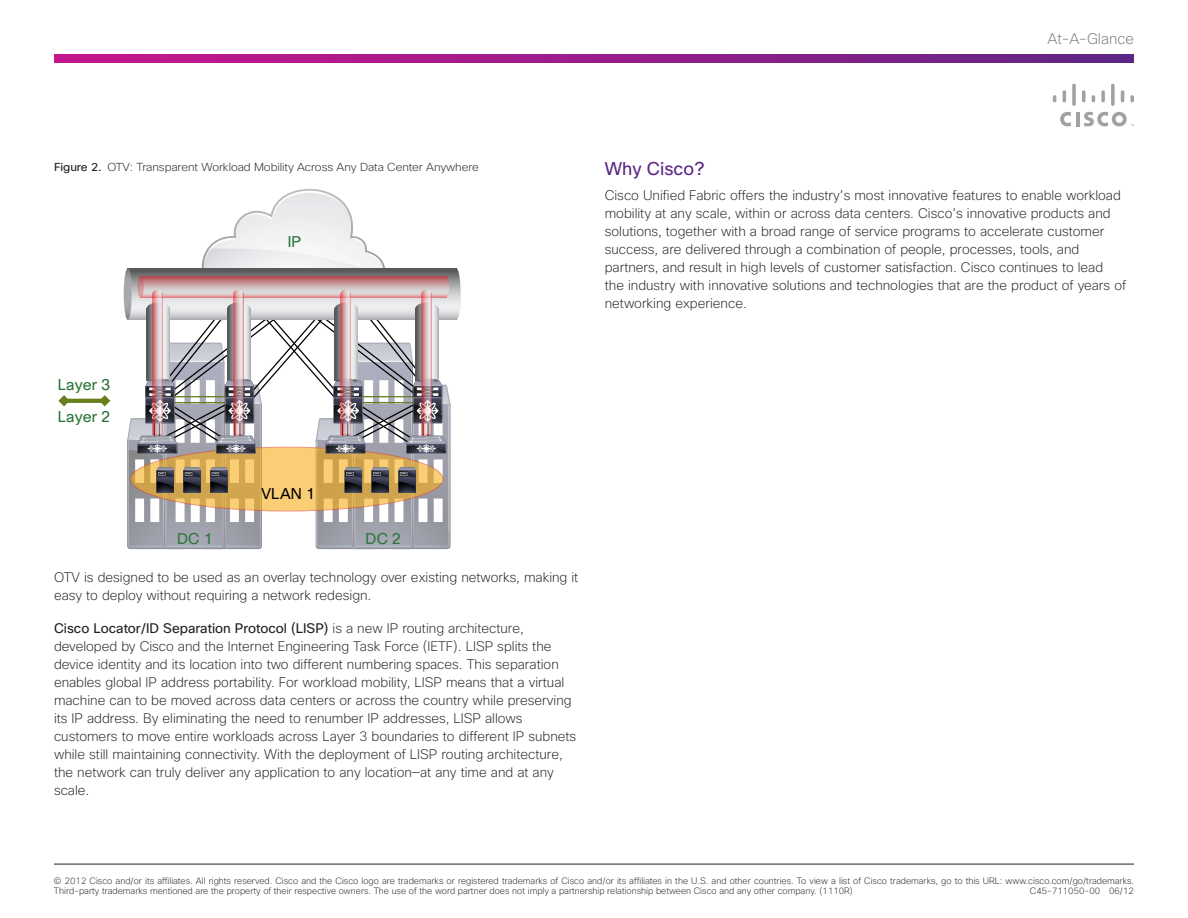
<style>
.page{position:relative;width:1188px;height:918px;background:#fff}
.page>*{position:absolute;margin:0;border:0;box-sizing:border-box;transform-origin:0 0}
.Subhead_1{font:18px "Cisco Sans";color:#5c2685}
.t1{font:15.3px/32px "Cisco";color:#2d763a}
.t2{font:15.3px "Cisco";color:#000}
.Diagram_title{font:200 15px "Cisco Sans";color:#76787b}
.Body_1{font:200 13.5px/18px "Cisco Sans";color:#231f20}
.Body_1-2{font:200 11.25px "Cisco Sans";letter-spacing:-.01em;color:#231f20;scale:1.05 1}
.t3{font:200 9px/9.8px "Cisco Sans";color:#231f20}
.s1{font-weight:400}
</style>
<div class="page">
<hr style="left:54px;top:864px;width:1080px;height:1px;background:#231f20">
<svg style="left:54px;top:54px;width:1080px;height:8px;background:#961d88"></svg>
<hr style="left:1076px;top:112px;width:3px;height:14px;background:#a0a1a5">
<svg style="left:1060px;top:112px;width:11px;height:14px"></svg>
<svg style="left:1053px;top:95px;width:3px;height:7px"></svg>
<svg style="left:1063px;top:90px;width:3px;height:12px"></svg>
<svg style="left:1072px;top:84px;width:4px;height:22px"></svg>
<svg style="left:1082px;top:90px;width:3px;height:12px"></svg>
<svg style="left:1092px;top:95px;width:3px;height:7px"></svg>
<svg style="left:1101px;top:90px;width:4px;height:12px"></svg>
<svg style="left:1111px;top:84px;width:4px;height:22px"></svg>
<svg style="left:1121px;top:90px;width:3px;height:12px"></svg>
<svg style="left:1130px;top:95px;width:4px;height:7px"></svg>
<svg style="left:1084px;top:112px;width:50px;height:14px"></svg>
<img style="left:318px;top:533px;width:131px;height:14px">
<img style="left:318px;top:522px;width:131px;height:11px">
<img style="left:449px;top:533px;width:1px;height:14px">
<img style="left:317px;top:522px;width:1px;height:25px">
<img style="left:413px;top:522px;width:1px;height:25px">
<hr style="left:412px;top:404px;width:1px;height:143px;background:#2f2d3f">
<img style="left:411px;top:522px;width:1px;height:25px">
<img style="left:352px;top:522px;width:1px;height:25px">
<hr style="left:353px;top:440px;width:1px;height:107px;background:#2f2d3f">
<img style="left:354px;top:522px;width:1px;height:25px">
<img style="left:224px;top:533px;width:1px;height:14px">
<img style="left:129px;top:522px;width:131px;height:11px">
<img style="left:260px;top:533px;width:1px;height:14px">
<img style="left:128px;top:522px;width:1px;height:25px">
<hr style="left:223px;top:404px;width:1px;height:143px;background:#2f2d3f">
<img style="left:164px;top:522px;width:1px;height:25px">
<hr style="left:165px;top:440px;width:1px;height:107px;background:#2f2d3f">
<img style="left:166px;top:522px;width:1px;height:25px">
<img style="left:222px;top:215px;width:149px;height:51px">
<img style="left:350px;top:238px;width:15px;height:13px">
<img style="left:204px;top:238px;width:33px;height:28px">
<img style="left:365px;top:252px;width:19px;height:14px">
<img style="left:235px;top:191px;width:116px;height:43px">
<img style="left:204px;top:266px;width:180px;height:2px">
<svg style="left:70px;top:399px;width:29px;height:4px"></svg>
<svg style="left:58px;top:395px;width:12px;height:11px"></svg>
<svg style="left:99px;top:395px;width:11px;height:11px"></svg>
<svg style="left:124px;top:268px;width:337px;height:254px"></svg>
<p class="Diagram_title" style="left:1048px;top:29px;width:88px">At-A-Glance</p>
<p class="Body_1-2" style="left:54px;top:160px;width:406px"><span class="s1">Figure 2.</span> OTV: Transparent Workload Mobility Across Any Data Center Anywhere</p>
<p class="t1" style="left:288px;top:226px;width:15px">IP</p>
<p class="Subhead_1" style="left:605px;top:157px;width:101px">Why Cisco?</p>
<p class="Body_1" style="left:605px;top:186px;width:523px">Cisco Unified Fabric offers the industry’s most innovative features to enable workload mobility at any scale, within or across data centers. Cisco’s innovative products and solutions, together with a broad range of service programs to accelerate customer success, are delivered through a combination of people, processes, tools, and partners, and result in high levels of customer satisfaction. Cisco continues to lead<br>the industry with innovative solutions and technologies that are the product of years of networking experience.</p>
<p class="t1" style="left:58px;top:368px;width:54px">Layer 3<br>Layer 2</p>
<p class="t1" style="left:177px;top:522px;width:37px">DC 1</p>
<p class="t2" style="left:261px;top:485px;width:55px">VLAN 1</p>
<p class="t1" style="left:366px;top:522px;width:37px">DC 2</p>
<p class="Body_1" style="left:54px;top:569px;width:526px">OTV is designed to be used as an overlay technology over existing networks, making it easy to deploy without requiring a network redesign.</p>
<p class="Body_1" style="left:54px;top:620px;width:524px"><span class="s1">Cisco Locator/ID Separation Protocol (LISP)</span> is a new IP routing architecture, developed by Cisco and the Internet Engineering Task Force (IETF). LISP splits the device identity and its location into two different numbering spaces. This separation enables global IP address portability. For workload mobility, LISP means that a virtual machine can to be moved across data centers or across the country while preserving its IP address. By eliminating the need to renumber IP addresses, LISP allows customers to move entire workloads across Layer 3 boundaries to different IP subnets while still maintaining connectivity. With the deployment of LISP routing architecture, the network can truly deliver any application to any location—at any time and at any scale.</p>
<p class="t3" style="left:54px;top:876px;width:1082px">© 2012 Cisco and/or its affiliates. All rights reserved. Cisco and the Cisco logo are trademarks or registered trademarks of Cisco and/or its affiliates in the U.S. and other countries. To view a list of Cisco trademarks, go to this URL: www.cisco.com/go/trademarks.<br>Third-party trademarks mentioned are the property of their respective owners. The use of the word partner does not imply a partnership relationship between Cisco and any other company. (1110R)</p>
<p class="t3" style="left:1030px;top:886px;width:106px">C45-711050-00 06/12</p>
</div>
